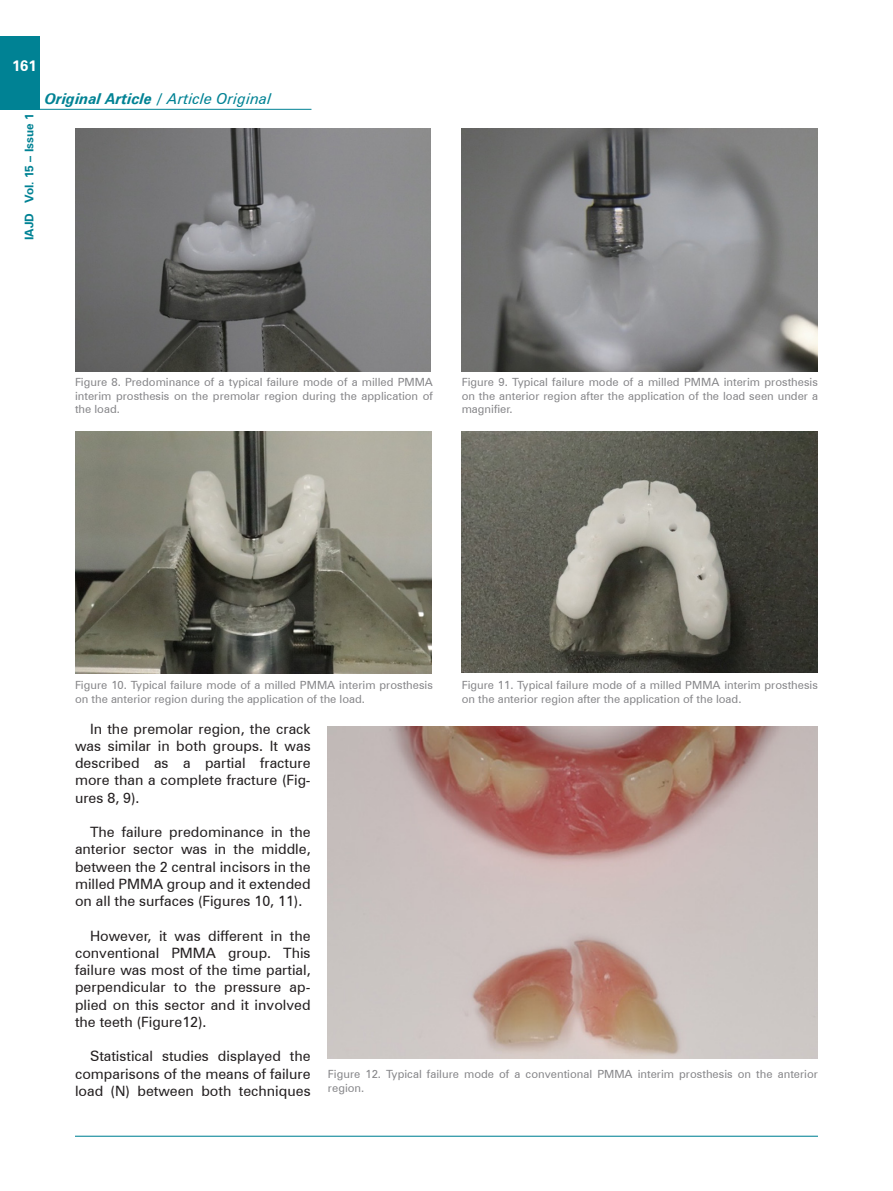
<style>
.page{position:relative;width:893px;height:1191px;background:#fff}
.page>*{position:absolute;margin:0;border:0;box-sizing:border-box;transform-origin:0 0}
.t1{font:italic 700 15px "Zurich BT";color:#008294}
.t2{font:700 15px "Zurich BT";color:#fff}
.t3{font:14.25px/17.2px "Zurich BT";color:#231f20;text-align:justify}
.t4{font:700 12px "Zurich BT";color:#008294}
.t5{font:11.25px/13.5px "Zurich BT";color:#87878a}
.s1{font-weight:400}
</style>
<div class="page">
<div style="left:0;top:36px;width:40px;height:73px;background:#008294"></div>
<hr style="left:75px;top:1135px;width:743px;height:1px;background:#008294">
<hr style="left:0;top:109px;width:311px;height:1px;background:#008294">
<img style="left:75px;top:129px;width:356px;height:242px">
<img style="left:75px;top:432px;width:357px;height:241px">
<img style="left:462px;top:129px;width:356px;height:242px">
<img style="left:462px;top:432px;width:356px;height:241px">
<img style="left:327px;top:726px;width:491px;height:332px">
<h1 class="t2" style="left:12px;top:57px;width:26px">161</h1>
<p class="t4" style="left:22px;top:240px;width:128px;rotate:-90deg">IAJD Vol. 15 – Issue 1</p>
<h1 class="t1" style="left:45px;top:90px;width:228px">Original Article / <span class="s1">Article Original</span></h1>
<p class="t5" style="left:75px;top:375px;width:359px;text-align:justify">Figure 8. Predominance of a typical failure mode of a milled PMMA interim prosthesis on the premolar region during the application of the load.</p>
<p class="t5" style="left:462px;top:375px;width:358px;text-align:justify">Figure 9. Typical failure mode of a milled PMMA interim prosthesis on the anterior region after the application of the load seen under a magnifier.</p>
<p class="t5" style="left:75px;top:678px;width:359px">Figure 10. Typical failure mode of a milled PMMA interim prosthesis on the anterior region during the application of the load.</p>
<p class="t5" style="left:462px;top:678px;width:358px">Figure 11. Typical failure mode of a milled PMMA interim prosthesis on the anterior region after the application of the load.</p>
<p class="t3" style="left:75px;top:719px;width:237px;text-indent:15px">In the premolar region, the crack was similar in both groups. It was described as a partial fracture more than a complete fracture (Fig&shy;ures 8, 9).</p>
<p class="t3" style="left:75px;top:823px;width:237px;text-indent:15px">The failure predominance in the anterior sector was in the middle, between the 2 central incisors in the milled PMMA group and it extended on all the surfaces (Figures 10, 11).</p>
<p class="t3" style="left:75px;top:926px;width:237px;text-indent:15px">However, it was different in the conventional PMMA group. This failure was most of the time partial, perpendicular to the pressure ap&shy;plied on this sector and it involved the teeth (Figure12).</p>
<p class="t3" style="left:75px;top:1047px;width:237px;text-indent:15px">Statistical studies displayed the comparisons of the means of failure load (N) between both techniques</p>
<p class="t5" style="left:328px;top:1067px;width:491px">Figure 12. Typical failure mode of a conventional PMMA interim prosthesis on the anterior region.</p>
</div>
